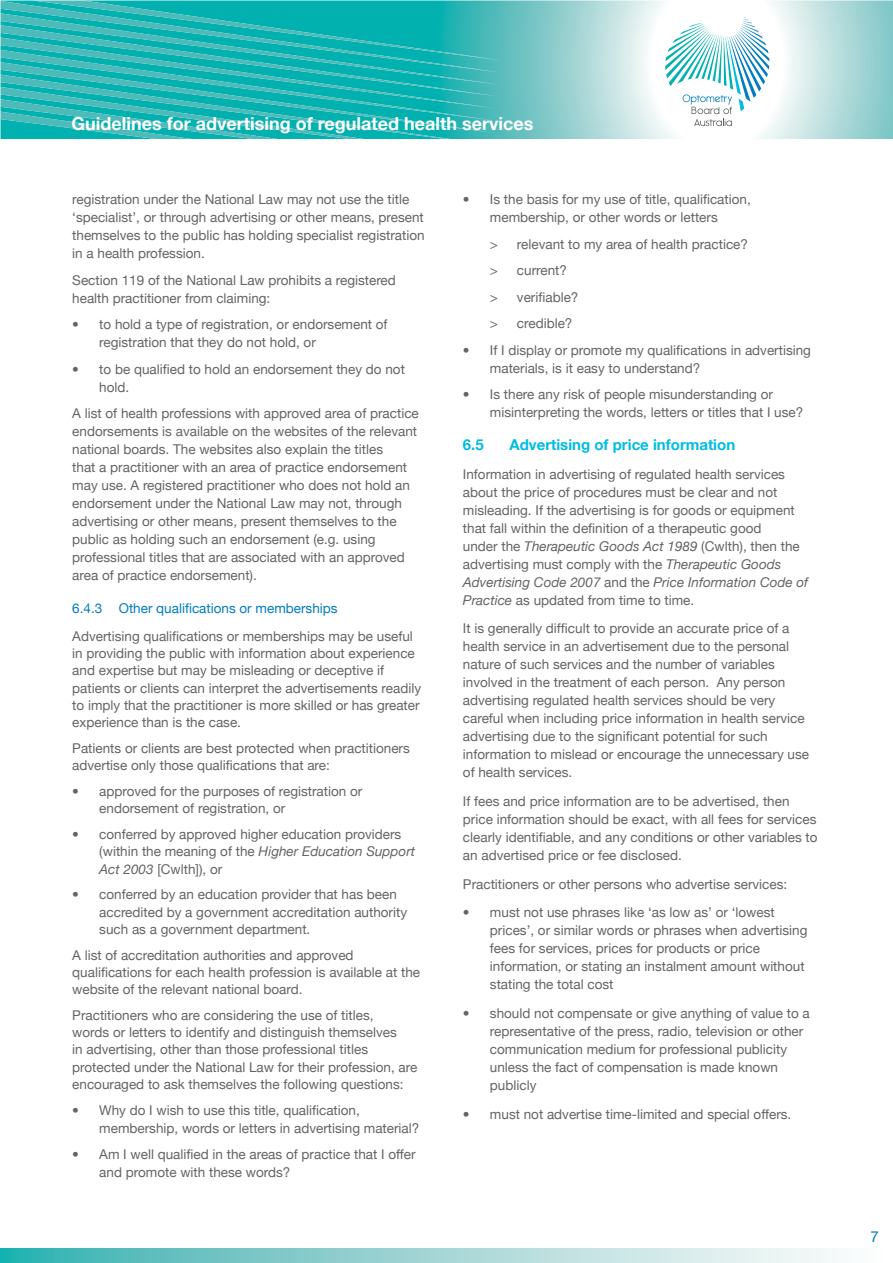
<style>
.page{position:relative;width:893px;height:1263px;background:#fff}
.page>*{position:absolute;margin:0;border:0;box-sizing:border-box;transform-origin:0 0}
.t1{font:700 18px "Helvetica Neue";color:#fff}
.t2{font:700 15px "Helvetica Neue";color:#00bce4}
.t3{font:15px "Helvetica Neue";color:#007dc3}
.t4{font:13.5px/18px "Helvetica Neue";color:#636466}
.t5{font:13.5px "Helvetica Neue";color:#007dc3}
.s1{font-style:italic}
</style>
<div class="page">
<svg style="left:503px;top:1px;width:390px;height:138px"></svg>
<svg style="left:1px;top:1px;width:502px;height:138px;background:#21b5b4"></svg>
<svg style="left:1px;top:1249px;width:834px;height:14px;background:#9bd4d4"></svg>
<svg style="left:665px;top:18px;width:104px;height:108px"></svg>
<h1 class="t1" style="left:71px;top:112px;width:463px">Guidelines for advertising of regulated health services</h1>
<p class="t4" style="left:72px;top:190px;width:354px">registration under the National Law may not use the title ‘specialist’, or through advertising or other means, present themselves to the public has holding specialist registration in a health profession.</p>
<p class="t4" style="left:72px;top:271px;width:325px">Section 119 of the National Law prohibits a registered health practitioner from claiming:</p>
<p class="t4" style="left:99px;top:315px;width:290px;text-indent:-27px">• to hold a type of registration, or endorsement of registration that they do not hold, or</p>
<p class="t4" style="left:99px;top:360px;width:307px;text-indent:-27px">• to be qualified to hold an endorsement they do not hold.</p>
<p class="t4" style="left:72px;top:404px;width:348px">A list of health professions with approved area of practice endorsements is available on the websites of the relevant national boards. The websites also explain the titles<br>that a practitioner with an area of practice endorsement may use. A registered practitioner who does not hold an endorsement under the National Law may not, through advertising or other means, present themselves to the public as holding such an endorsement (e.g. using professional titles that are associated with an approved area of practice endorsement).</p>
<p class="t5" style="left:72px;top:600px;width:267px">6.4.3 Other qualifications or memberships</p>
<p class="t4" style="left:72px;top:627px;width:350px;line-height:17.2px">Advertising qualifications or memberships may be useful in providing the public with information about experience and expertise but may be misleading or deceptive if patients or clients can interpret the advertisements readily to imply that the practitioner is more skilled or has greater experience than is the case.</p>
<p class="t4" style="left:72px;top:739px;width:339px;line-height:17.2px">Patients or clients are best protected when practitioners advertise only those qualifications that are:</p>
<p class="t4" style="left:99px;top:782px;width:265px;line-height:17.2px;text-indent:-27px">• approved for the purposes of registration or endorsement of registration, or</p>
<p class="t4" style="left:99px;top:825px;width:317px;line-height:17.2px;text-indent:-27px">• conferred by approved higher education providers (within the meaning of the <span class="s1">Higher Education Support<br>Act 2003</span> [Cwlth]), or</p>
<p class="t4" style="left:99px;top:886px;width:309px;line-height:17.2px;text-indent:-27px">• conferred by an education provider that has been accredited by a government accreditation authority such as a government department.</p>
<p class="t4" style="left:72px;top:946px;width:349px;line-height:17.2px">A list of accreditation authorities and approved qualifications for each health profession is available at the website of the relevant national board.</p>
<p class="t4" style="left:72px;top:1006px;width:347px;line-height:17.2px">Practitioners who are considering the use of titles,<br>words or letters to identify and distinguish themselves<br>in advertising, other than those professional titles protected under the National Law for their profession, are encouraged to ask themselves the following questions:</p>
<p class="t4" style="left:99px;top:1101px;width:322px;text-indent:-27px">• Why do I wish to use this title, qualification, membership, words or letters in advertising material?</p>
<p class="t4" style="left:99px;top:1145px;width:318px;text-indent:-27px">• Am I well qualified in the areas of practice that I offer and promote with these words?</p>
<p class="t4" style="left:463px;top:190px;width:289px;text-align:center">• Is the basis for my use of title, qualification, membership, or other words or letters</p>
<p class="t4" style="left:490px;top:230px;width:260px;line-height:26.5px">&gt; relevant to my area of health practice? &gt; current?<br>&gt; verifiable?<br>&gt; credible?</p>
<p class="t4" style="left:490px;top:341px;width:323px;text-indent:-27px">• If I display or promote my qualifications in advertising materials, is it easy to understand?</p>
<p class="t4" style="left:490px;top:385px;width:315px;text-indent:-27px">• Is there any risk of people misunderstanding or misinterpreting the words, letters or titles that I use?</p>
<p class="t2" style="left:463px;top:435px;width:22px">6.5</p>
<p class="t2" style="left:509px;top:435px;width:227px">Advertising of price information</p>
<p class="t4" style="left:463px;top:465px;width:347px">Information in advertising of regulated health services about the price of procedures must be clear and not misleading. If the advertising is for goods or equipment that fall within the definition of a therapeutic good<br>under the <span class="s1">Therapeutic Goods Act 1989</span> (Cwlth), then the advertising must comply with the <span class="s1">Therapeutic Goods Advertising Code 2007</span> and the <span class="s1">Price Information Code of Practice</span> as updated from time to time.</p>
<p class="t4" style="left:463px;top:619px;width:348px">It is generally difficult to provide an accurate price of a health service in an advertisement due to the personal nature of such services and the number of variables involved in the treatment of each person. Any person advertising regulated health services should be very careful when including price information in health service advertising due to the significant potential for such information to mislead or encourage the unnecessary use of health services.</p>
<p class="t4" style="left:463px;top:792px;width:356px">If fees and price information are to be advertised, then price information should be exact, with all fees for services clearly identifiable, and any conditions or other variables to an advertised price or fee disclosed.</p>
<p class="t4" style="left:463px;top:875px;width:326px">Practitioners or other persons who advertise services:</p>
<p class="t4" style="left:490px;top:903px;width:319px;text-indent:-27px">• must not use phrases like ‘as low as’ or ‘lowest prices’, or similar words or phrases when advertising fees for services, prices for products or price information, or stating an instalment amount without stating the total cost</p>
<p class="t4" style="left:490px;top:1004px;width:321px;text-indent:-27px">• should not compensate or give anything of value to a representative of the press, radio, television or other communication medium for professional publicity unless the fact of compensation is made known publicly</p>
<p class="t4" style="left:463px;top:1104px;width:330px">• must not advertise time-limited and special offers.</p>
<p class="t3" style="left:871px;top:1227px;width:10px">7</p>
</div>
